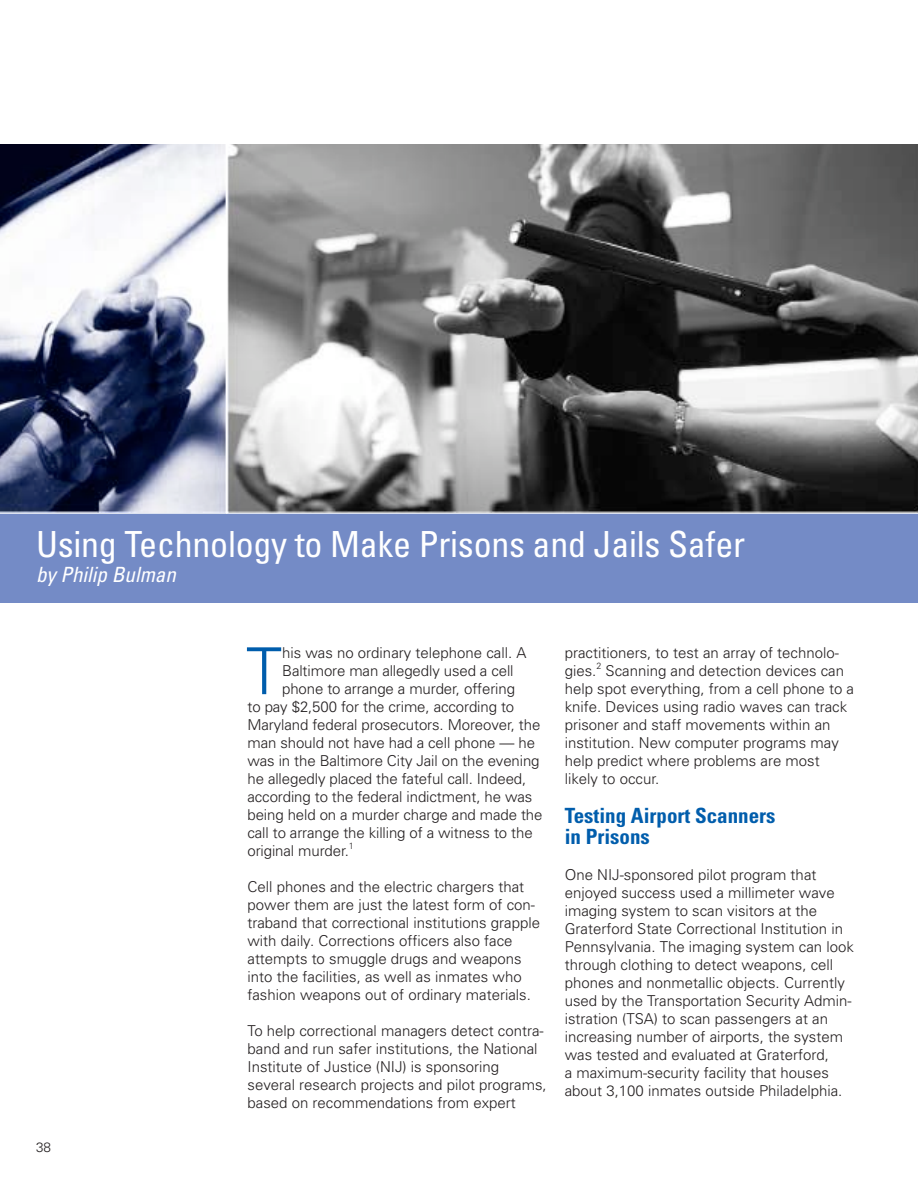
<style>
.page{position:relative;width:918px;height:1188px;background:#fff}
.page>*{position:absolute;margin:0;border:0;box-sizing:border-box;transform-origin:0 0}
.t1{font:300 64.8px "Univers";color:#005dac}
.t2{font:condensed 36px "Univers";letter-spacing:-.005em;color:#fff}
.t3{font:700 condensed 21px/21px "Univers";color:#005dac}
.t4{font:italic condensed 21px "Univers";color:#fff}
.t5{font:300 15px/18px "Univers";color:#231f20}
.t6{font:300 13.5px "Univers";color:#231f20}
.t7{font:300 9px "Univers";color:#231f20}
</style>
<div class="page">
<div style="left:0;top:513px;width:918px;height:90px;background:#748bc6"></div>
<hr style="left:0;top:512px;width:918px;height:2px;background:#fff">
<img style="left:0;top:144px;width:918px;height:369px">
<hr style="left:226px;top:0;width:2px;height:514px;background:#fff">
<h1 class="t2" style="left:36px;top:521px;width:711px">Using Technology to Make Prisons and Jails Safer</h1>
<p class="t4" style="left:36px;top:562px;width:141px">by Philip Bulman</p>
<p class="t6" style="left:36px;top:1139px;width:17px">38</p>
<p class="t1" style="left:246px;top:632px;width:38px">T</p>
<p class="t5" style="left:282px;top:644px;width:246px">his was no ordinary telephone call. A</p>
<p class="t5" style="left:282px;top:662px;width:233px">Baltimore man allegedly used a cell</p>
<p class="t5" style="left:282px;top:680px;width:234px">phone to arrange a murder, offering</p>
<p class="t5" style="left:248px;top:698px;width:268px">to pay $2,500 for the crime, according to</p>
<p class="t5" style="left:248px;top:716px;width:294px">Maryland federal prosecutors. Moreover, the</p>
<p class="t5" style="left:248px;top:734px;width:289px">man should not have had a cell phone — he</p>
<p class="t5" style="left:248px;top:752px;width:294px">was in the Baltimore City Jail on the evening</p>
<p class="t5" style="left:248px;top:770px;width:280px">he allegedly placed the fateful call. Indeed,</p>
<p class="t5" style="left:248px;top:788px;width:286px">according to the federal indictment, he was</p>
<p class="t5" style="left:248px;top:806px;width:297px">being held on a murder charge and made the</p>
<p class="t5" style="left:248px;top:824px;width:287px">call to arrange the killing of a witness to the</p>
<p class="t5" style="left:248px;top:842px;width:108px">original murder.<sup>1</sup></p>
<p class="t5" style="left:248px;top:878px;width:294px">Cell phones and the electric chargers that power them are just the latest form of con&shy;traband that correctional institutions grapple with daily. Corrections officers also face attempts to smuggle drugs and weapons into the facilities, as well as inmates who fashion weapons out of ordinary materials.</p>
<p class="t5" style="left:248px;top:1022px;width:301px">To help correctional managers detect contra&shy;band and run safer institutions, the National Institute of Justice (NIJ) is sponsoring several research projects and pilot programs, based on recommendations from expert</p>
<p class="t5" style="left:565px;top:644px;width:276px">practitioners, to test an array of technolo&shy;gies.</p>
<p class="t7" style="left:596px;top:661px;width:7px">2</p>
<p class="t5" style="left:565px;top:662px;width:291px;text-indent:41px">Scanning and detection devices can help spot everything, from a cell phone to a knife. Devices using radio waves can track prisoner and staff movements within an institution. New computer programs may help predict where problems are most likely to occur.</p>
<h2 class="t3" style="left:565px;top:805px;width:212px">Testing Airport Scanners in Prisons</h2>
<p class="t5" style="left:565px;top:866px;width:291px">One NIJ-sponsored pilot program that enjoyed success used a millimeter wave imaging system to scan visitors at the Graterford State Correctional Institution in Pennsylvania. The imaging system can look through clothing to detect weapons, cell phones and nonmetallic objects. Currently used by the Transportation Security Admin&shy;istration (TSA) to scan passengers at an increasing number of airports, the system was tested and evaluated at Graterford,<br>a maximum-security facility that houses about 3,100 inmates outside Philadelphia.</p>
</div>
